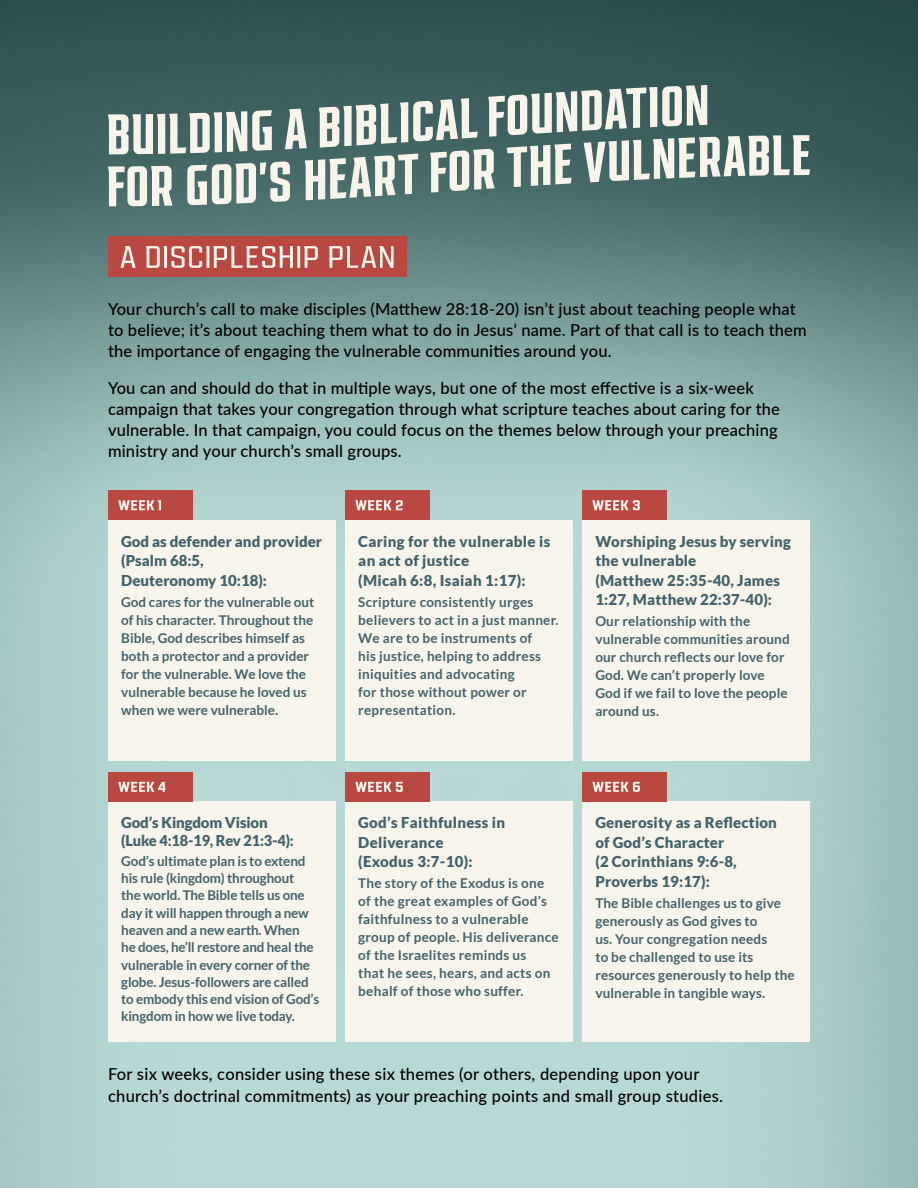
<style>
.page{position:relative;width:918px;height:1188px;background:#fff}
.page>*{position:absolute;margin:0;border:0;box-sizing:border-box;transform-origin:0 0}
.t1{font:500 16.5px/21px "Lato";letter-spacing:.01em;color:#000}
.t2{font:900 15px/19.5px "Lato";letter-spacing:.01em;color:#44626c}
.t3{font:900 15px/18px "Lato";letter-spacing:-.01em;color:#44626c}
.t4{font:700 13.5px/18px "Lato";letter-spacing:.01em;color:#44626c}
.t5{font:700 13.5px/17.2px "Lato";letter-spacing:-.01em;color:#44626c}
</style>
<div class="page">
<img style="left:0;top:0;width:918px;height:1188px">
<div style="left:108px;top:237px;width:298px;height:40px;background:#b94842"></div>
<svg style="left:108px;top:85px;width:702px;height:121px;background:#7e9490"></svg>
<svg style="left:120px;top:246px;width:274px;height:22px"></svg>
<div style="left:108px;top:520px;width:228px;height:240px;background:#f7f5eb"></div>
<div style="left:108px;top:801px;width:228px;height:241px;background:#f7f5eb"></div>
<div style="left:345px;top:520px;width:228px;height:240px;background:#f7f5eb"></div>
<div style="left:345px;top:801px;width:228px;height:241px;background:#f7f5eb"></div>
<div style="left:582px;top:520px;width:228px;height:240px;background:#f7f5eb"></div>
<div style="left:582px;top:801px;width:228px;height:241px;background:#f7f5eb"></div>
<div style="left:582px;top:772px;width:84px;height:29px;background:#b94842"></div>
<svg style="left:592px;top:782px;width:48px;height:10px"></svg>
<div style="left:345px;top:772px;width:84px;height:29px;background:#b94842"></div>
<svg style="left:355px;top:782px;width:48px;height:10px"></svg>
<div style="left:108px;top:772px;width:84px;height:29px;background:#b94842"></div>
<svg style="left:118px;top:782px;width:48px;height:10px"></svg>
<div style="left:582px;top:491px;width:84px;height:29px;background:#b94842"></div>
<svg style="left:592px;top:500px;width:48px;height:10px"></svg>
<div style="left:345px;top:491px;width:84px;height:29px;background:#b94842"></div>
<svg style="left:355px;top:500px;width:48px;height:10px"></svg>
<div style="left:108px;top:491px;width:84px;height:29px;background:#b94842"></div>
<svg style="left:118px;top:500px;width:43px;height:10px"></svg>
<p class="t1" style="left:108px;top:298px;width:700px">Your church’s call to make disciples (Matthew 28:18-20) isn’t just about teaching people what to believe; it’s about teaching them what to do in Jesus’ name. Part of that call is to teach them the importance of engaging the vulnerable communities around you.</p>
<p class="t1" style="left:108px;top:377px;width:673px">You can and should do that in multiple ways, but one of the most effective is a six-week campaign that takes your congregation through what scripture teaches about caring for the vulnerable. In that campaign, you could focus on the themes below through your preaching ministry and your church’s small groups.</p>
<p class="t2" style="left:121px;top:531px;width:202px">God as defender and provider (Psalm 68:5,<br>Deuteronomy 10:18):</p>
<p class="t4" style="left:121px;top:593px;width:195px">God cares for the vulnerable out of his character. Throughout the<br>Bible, God describes himself as both a protector and a provider for the vulnerable. We love the vulnerable because he loved us when we were vulnerable.</p>
<p class="t2" style="left:358px;top:531px;width:194px">Caring for the vulnerable is an act of justice<br>(Micah 6:8, Isaiah 1:17):</p>
<p class="t4" style="left:358px;top:593px;width:202px">Scripture consistently urges believers to act in a just manner.<br>We are to be instruments of<br>his justice, helping to address iniquities and advocating<br>for those without power or representation.</p>
<p class="t2" style="left:595px;top:531px;width:197px">Worshiping Jesus by serving the vulnerable<br>(Matthew 25:35-40, James<br>1:27, Matthew 22:37-40):</p>
<p class="t4" style="left:595px;top:612px;width:196px">Our relationship with the vulnerable communities around our church reflects our love for<br>God. We can’t properly love<br>God if we fail to love the people around us.</p>
<p class="t3" style="left:121px;top:814px;width:174px">God’s Kingdom Vision (Luke 4:18-19, Rev 21:3-4):</p>
<p class="t5" style="left:121px;top:852px;width:200px">God’s ultimate plan is to extend his rule (kingdom) throughout<br>the world. The Bible tells us one day it will happen through a new heaven and a new earth. When<br>he does, he’ll restore and heal the vulnerable in every corner of the globe. Jesus-followers are called to embody this end vision of God’s kingdom in how we live today.</p>
<p class="t2" style="left:358px;top:813px;width:148px">God’s Faithfulness in<br>Deliverance<br>(Exodus 3:7-10):</p>
<p class="t4" style="left:358px;top:874px;width:202px">The story of the Exodus is one of the great examples of God’s faithfulness to a vulnerable group of people. His deliverance of the Israelites reminds us<br>that he sees, hears, and acts on behalf of those who suffer.</p>
<p class="t2" style="left:595px;top:813px;width:183px">Generosity as a Reflection of God’s Character<br>(2 Corinthians 9:6-8,<br>Proverbs 19:17):</p>
<p class="t4" style="left:595px;top:894px;width:201px">The Bible challenges us to give generously as God gives to<br>us. Your congregation needs<br>to be challenged to use its resources generously to help the vulnerable in tangible ways.</p>
<p class="t1" style="left:108px;top:1062px;width:617px;line-height:22.5px">For six weeks, consider using these six themes (or others, depending upon your church’s doctrinal commitments) as your preaching points and small group studies.</p>
</div>
